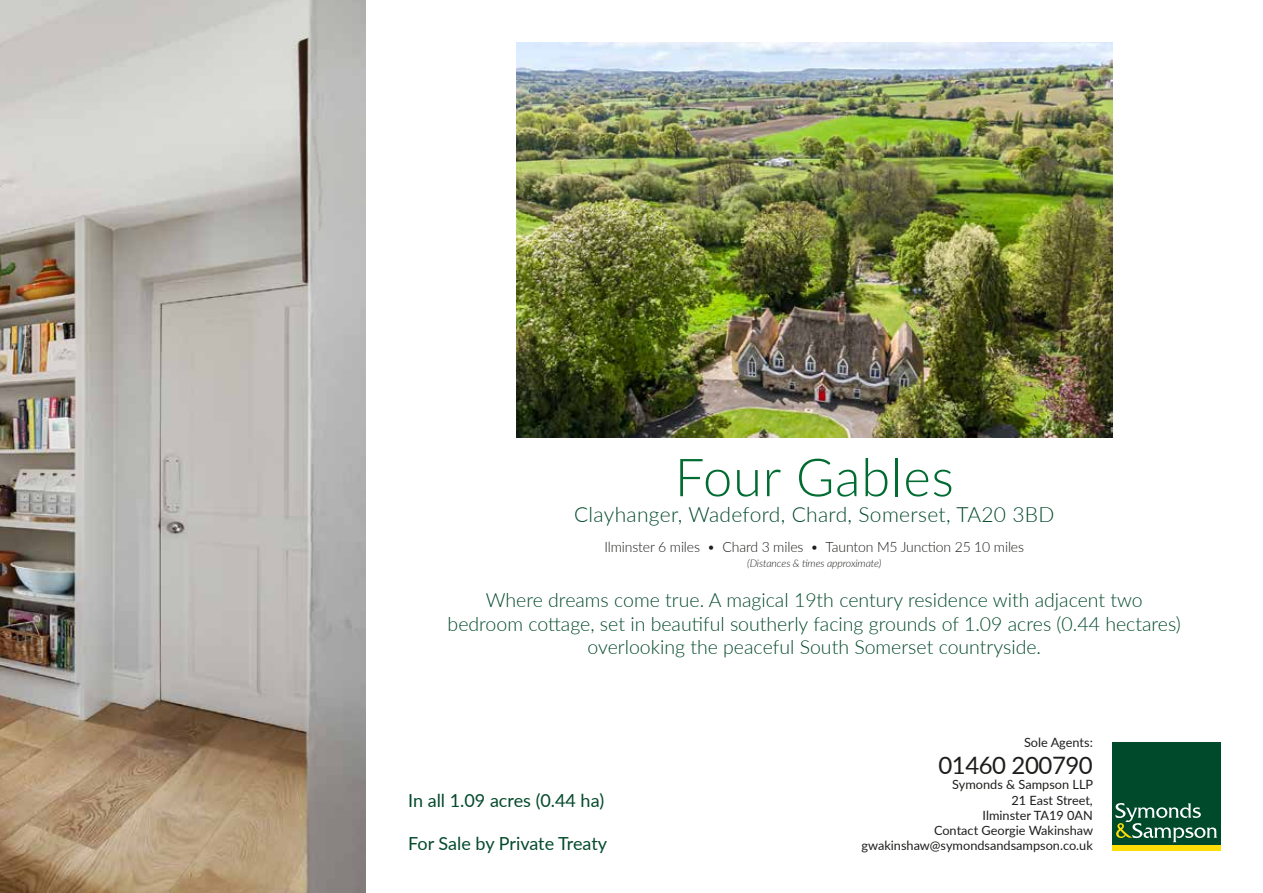
<style>
.page{position:relative;width:1263px;height:893px;background:#fff}
.page>*{position:absolute;margin:0;border:0;box-sizing:border-box;transform-origin:0 0}
.t1{font:300 52.5px "Lato";letter-spacing:.015em;color:#006c31}
.t2{font:24px "Lato";letter-spacing:-.02em;color:#1e1e1c}
.t3{font:300 21px "Lato";letter-spacing:.015em;color:#044a2c}
.t4{font:300 19.5px/23.4px "Lato";color:#044a2c;text-align:center}
.t5{font:18px "Lato";color:#044a2c}
.t6{font:300 14.25px "Lato";letter-spacing:-.01em;color:#1e1e1c}
.t7{font:12.75px/15.3px "Lato";color:#1e1e1c;text-align:right}
.t8{font:italic 300 10.5px "Lato";letter-spacing:-.01em;color:#1e1e1c}
</style>
<div class="page">
<img style="left:0;top:0;width:366px;height:893px">
<img style="left:517px;top:43px;width:595px;height:395px">
<div style="left:1112px;top:742px;width:108px;height:103px;background:#004a2c"></div>
<div style="left:1112px;top:845px;width:108px;height:5px;background:#ffdd06"></div>
<svg style="left:1115px;top:803px;width:102px;height:39px"></svg>
<h1 class="t1" style="left:675px;top:441px;width:281px">Four Gables</h1>
<p class="t3" style="left:574px;top:500px;width:482px">Clayhanger, Wadeford, Chard, Somerset, TA20 3BD</p>
<p class="t6" style="left:604px;top:537px;width:421px">Ilminster 6 miles • Chard 3 miles • Taunton M5 Junction 25 10 miles</p>
<p class="t8" style="left:747px;top:556px;width:136px">(Distances &amp; times approximate)</p>
<p class="t4" style="left:448px;top:588px;width:735px">Where dreams come true. A magical 19th century residence with adjacent two bedroom cottage, set in beautiful southerly facing grounds of 1.09 acres (0.44 hectares) overlooking the peaceful South Somerset countryside.</p>
<p class="t5" style="left:408px;top:788px;width:197px">In all 1.09 acres (0.44 ha)</p>
<p class="t5" style="left:408px;top:831px;width:200px">For Sale by Private Treaty</p>
<p class="t7" style="left:1024px;top:734px;width:70px">Sole Agents:</p>
<p class="t2" style="left:938px;top:748px;width:156px">01460 200790</p>
<p class="t7" style="left:861px;top:776px;width:233px">Symonds &amp; Sampson LLP<br>21 East Street,<br>Ilminster TA19 0AN<br>Contact Georgie Wakinshaw gwakinshaw@symondsandsampson.co.uk</p>
</div>
